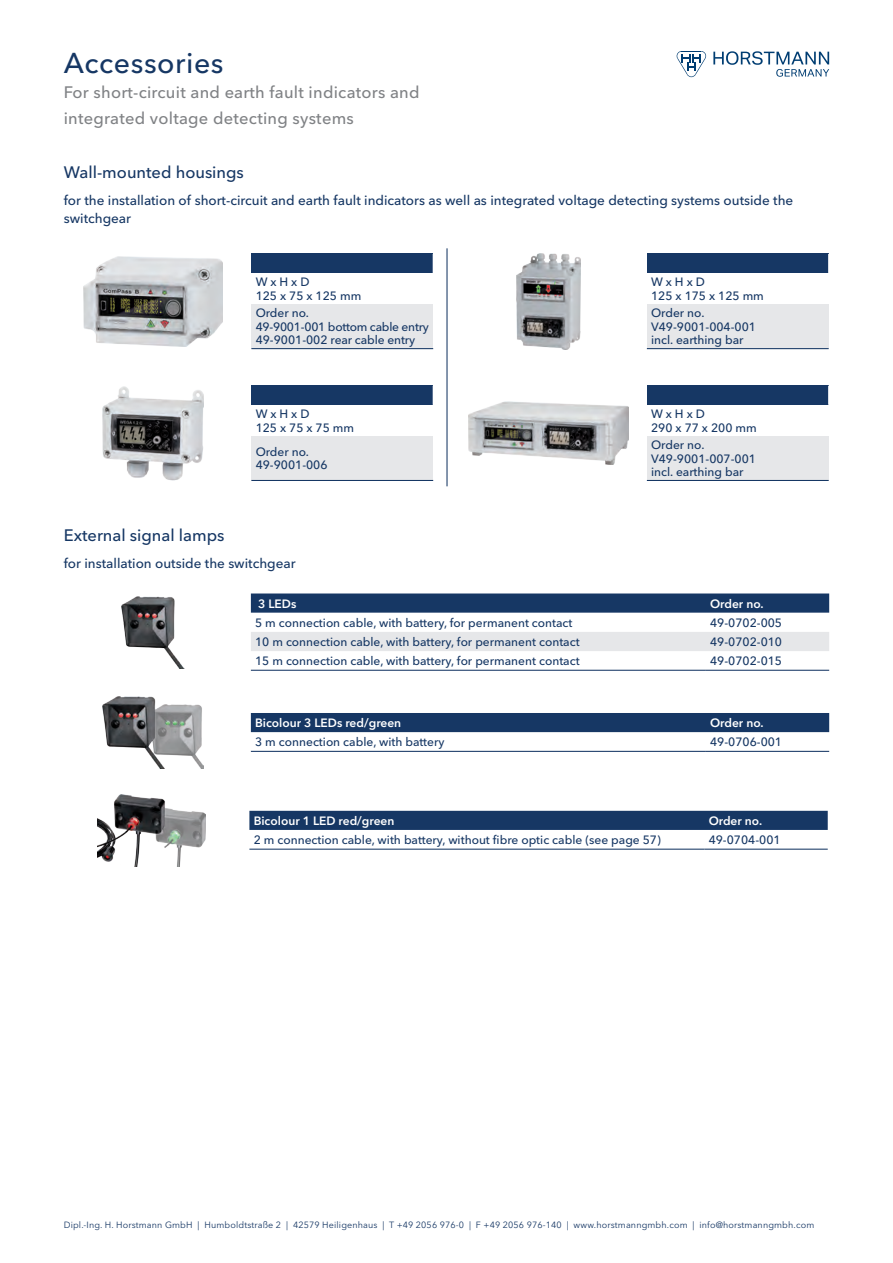
<style>
.page{position:relative;width:893px;height:1263px;background:#fff}
.page>*{position:absolute;margin:0;border:0;box-sizing:border-box;transform-origin:0 0}
.Headline{font:500 28.5px "Avenir Next W1 G";letter-spacing:.02em;color:#163764}
.Subtitel{font:500 16.5px/25.5px "Avenir Next W1 G";letter-spacing:.015em;color:#808285}
.Zwischenüberschrifte{font:500 16.5px "Avenir Next W1 G";color:#163764}
.Fließtext{font:500 13.5px/18px "Avenir Next W1 G";color:#163764}
.Tabelle_-_Text{font:500 12px "Avenir Next W1 G";color:#163764}
.Tabelle_-_Artikelnum{font:500 12px "Avenir Next W1 G";color:#163764}
.Headline_-_weiß{font:600 12px "Avenir Next W1 G";color:#fff}
.Tabelle_-_Artikelnum-2{font:500 12px "Avenir Next W1 G";letter-spacing:-.02em;color:#163764}
.t1{font:9px "Avenir Next W1 G";letter-spacing:.015em;color:#163764}
</style>
<div class="page">
<svg style="left:677px;top:51px;width:29px;height:26px"></svg>
<svg style="left:713px;top:51px;width:116px;height:26px"></svg>
<hr style="left:446px;top:248px;width:2px;height:238px;background:#163764">
<div style="left:251px;top:386px;width:182px;height:19px;background:#163764"></div>
<div style="left:251px;top:436px;width:182px;height:44px;background:#e6e7e9"></div>
<hr style="left:251px;top:480px;width:182px;height:1px;background:#163764">
<img style="left:103px;top:386px;width:101px;height:94px">
<div style="left:647px;top:386px;width:182px;height:19px;background:#163764"></div>
<div style="left:647px;top:436px;width:182px;height:44px;background:#e6e7e9"></div>
<svg style="left:828px;top:386px;width:1px;height:19px"></svg>
<hr style="left:647px;top:480px;width:182px;height:1px;background:#163764">
<img style="left:469px;top:402px;width:159px;height:63px">
<div style="left:251px;top:254px;width:182px;height:19px;background:#163764"></div>
<div style="left:251px;top:304px;width:182px;height:45px;background:#e6e7e9"></div>
<hr style="left:251px;top:348px;width:182px;height:1px;background:#163764">
<img style="left:84px;top:257px;width:138px;height:89px">
<div style="left:647px;top:254px;width:182px;height:19px;background:#163764"></div>
<div style="left:647px;top:304px;width:182px;height:45px;background:#e6e7e9"></div>
<svg style="left:828px;top:254px;width:1px;height:19px"></svg>
<hr style="left:647px;top:348px;width:182px;height:1px;background:#163764">
<img style="left:516px;top:254px;width:65px;height:95px">
<svg style="left:251px;top:593px;width:578px;height:20px;background:#1f3f6a"></svg>
<div style="left:251px;top:632px;width:578px;height:19px;background:#e6e7e9"></div>
<hr style="left:251px;top:670px;width:455px;height:1px;background:#163764">
<hr style="left:706px;top:670px;width:123px;height:1px;background:#163764">
<img style="left:122px;top:596px;width:62px;height:72px">
<div style="left:251px;top:713px;width:578px;height:19px;background:#163764"></div>
<hr style="left:251px;top:751px;width:455px;height:1px;background:#163764">
<hr style="left:706px;top:751px;width:123px;height:1px;background:#163764">
<img style="left:102px;top:696px;width:102px;height:72px">
<div style="left:249px;top:811px;width:579px;height:19px;background:#163764"></div>
<hr style="left:249px;top:849px;width:455px;height:1px;background:#163764">
<hr style="left:704px;top:849px;width:124px;height:1px;background:#163764">
<img style="left:97px;top:794px;width:109px;height:72px">
<p class="Headline" style="left:64px;top:40px;width:161px">Accessories</p>
<p class="Subtitel" style="left:64px;top:78px;width:357px">For short-circuit and earth fault indicators and integrated voltage detecting systems</p>
<p class="Zwischenüberschrifte" style="left:64px;top:159px;width:182px">Wall-mounted housings</p>
<p class="Fließtext" style="left:64px;top:190px;width:731px">for the installation of short-circuit and earth fault indicators as well as integrated voltage detecting systems outside the switchgear</p>
<p class="Tabelle_-_Text" style="left:256px;top:272px;width:55px">W x H x D</p>
<p class="Tabelle_-_Text" style="left:256px;top:286px;width:107px">125 x 75 x 125 mm</p>
<p class="Tabelle_-_Text" style="left:256px;top:304px;width:55px">Order no.</p>
<p class="Tabelle_-_Artikelnum-2" style="left:256px;top:317px;width:175px">49-9001-001 bottom cable entry</p>
<p class="Tabelle_-_Artikelnum" style="left:256px;top:331px;width:161px">49-9001-002 rear cable entry</p>
<p class="Tabelle_-_Text" style="left:256px;top:404px;width:55px">W x H x D</p>
<p class="Tabelle_-_Text" style="left:256px;top:418px;width:100px">125 x 75 x 75 mm</p>
<p class="Tabelle_-_Text" style="left:256px;top:442px;width:55px">Order no.</p>
<p class="Tabelle_-_Artikelnum" style="left:256px;top:456px;width:73px">49-9001-006</p>
<p class="Tabelle_-_Text" style="left:651px;top:272px;width:55px">W x H x D</p>
<p class="Tabelle_-_Text" style="left:651px;top:286px;width:114px">125 x 175 x 125 mm</p>
<p class="Tabelle_-_Text" style="left:651px;top:304px;width:55px">Order no.</p>
<p class="Tabelle_-_Artikelnum" style="left:651px;top:317px;width:106px">V49-9001-004-001</p>
<p class="Tabelle_-_Text" style="left:651px;top:331px;width:94px">incl. earthing bar</p>
<p class="Tabelle_-_Text" style="left:651px;top:404px;width:55px">W x H x D</p>
<p class="Tabelle_-_Text" style="left:651px;top:418px;width:107px">290 x 77 x 200 mm</p>
<p class="Tabelle_-_Text" style="left:651px;top:435px;width:55px">Order no.</p>
<p class="Tabelle_-_Artikelnum" style="left:651px;top:449px;width:106px">V49-9001-007-001</p>
<p class="Tabelle_-_Text" style="left:651px;top:462px;width:94px">incl. earthing bar</p>
<p class="Zwischenüberschrifte" style="left:64px;top:522px;width:162px">External signal lamps</p>
<p class="Fließtext" style="left:64px;top:553px;width:233px">for installation outside the switchgear</p>
<p class="Headline_-_weiß" style="left:258px;top:594px;width:40px">3 LEDs</p>
<p class="Headline_-_weiß" style="left:710px;top:594px;width:55px">Order no.</p>
<p class="Tabelle_-_Text" style="left:255px;top:613px;width:319px">5 m connection cable, with battery, for permanent contact</p>
<p class="Tabelle_-_Artikelnum" style="left:710px;top:613px;width:73px">49-0702-005</p>
<p class="Tabelle_-_Text" style="left:255px;top:632px;width:326px">10 m connection cable, with battery, for permanent contact</p>
<p class="Tabelle_-_Artikelnum" style="left:710px;top:632px;width:73px">49-0702-010</p>
<p class="Tabelle_-_Text" style="left:255px;top:651px;width:326px">15 m connection cable, with battery, for permanent contact</p>
<p class="Tabelle_-_Artikelnum" style="left:710px;top:651px;width:73px">49-0702-015</p>
<p class="Headline_-_weiß" style="left:255px;top:713px;width:148px">Bicolour 3 LEDs red/green</p>
<p class="Headline_-_weiß" style="left:710px;top:713px;width:55px">Order no.</p>
<p class="Tabelle_-_Text" style="left:255px;top:732px;width:191px">3 m connection cable, with battery</p>
<p class="Tabelle_-_Artikelnum" style="left:710px;top:732px;width:73px">49-0706-001</p>
<p class="Headline_-_weiß" style="left:254px;top:811px;width:142px">Bicolour 1 LED red/green</p>
<p class="Headline_-_weiß" style="left:709px;top:811px;width:55px">Order no.</p>
<p class="Tabelle_-_Text" style="left:254px;top:830px;width:409px">2 m connection cable, with battery, without fibre optic cable (see page 57)</p>
<p class="Tabelle_-_Artikelnum" style="left:709px;top:830px;width:73px">49-0704-001</p>
<p class="t1" style="left:64px;top:1218px;width:752px">Dipl.-Ing. H. Horstmann GmbH | Humboldtstraße 2 | 42579 Heiligenhaus | T +49 2056 976-0 | F +49 2056 976-140 | www.horstmanngmbh.com | info@horstmanngmbh.com</p>
</div>
